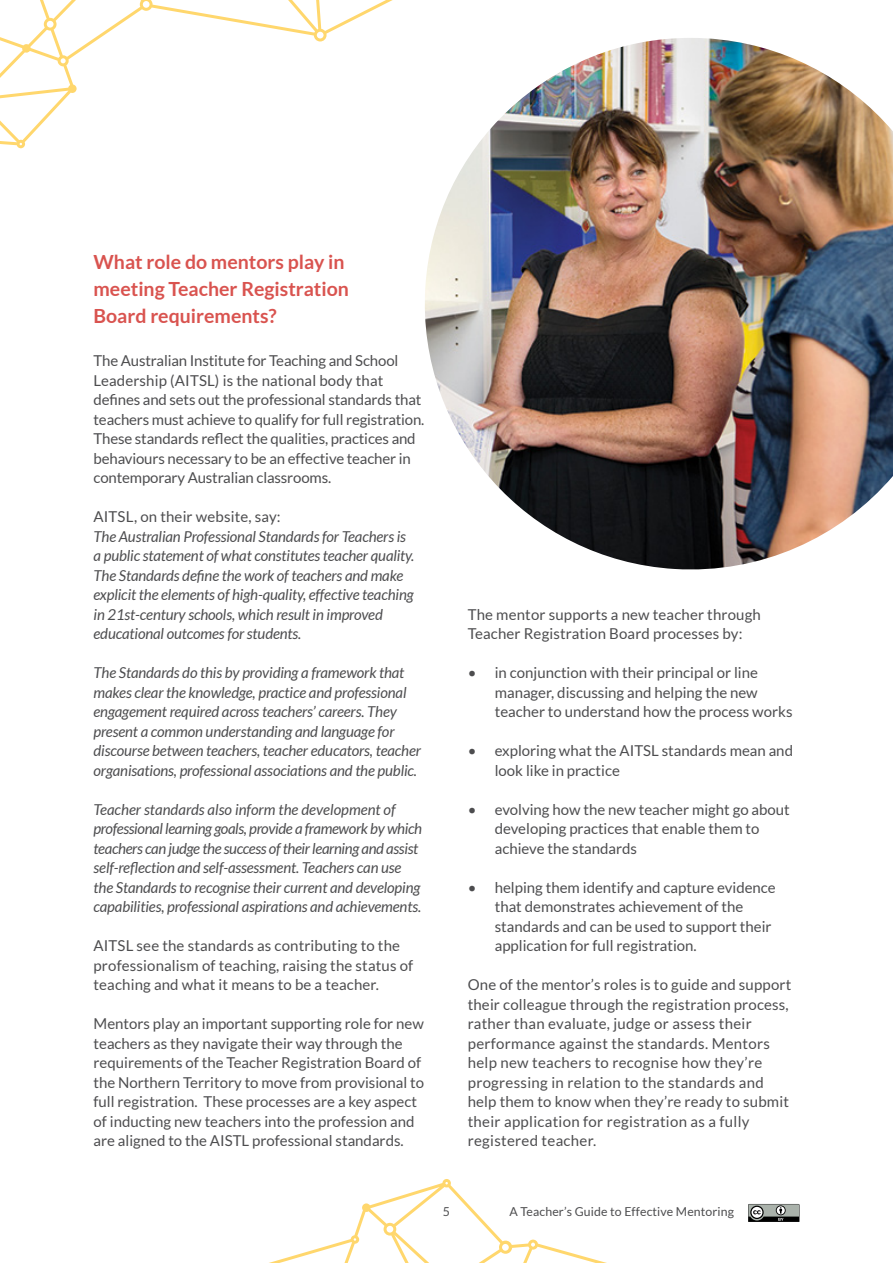
<style>
.page{position:relative;width:893px;height:1263px;background:#fff}
.page>*{position:absolute;margin:0;border:0;box-sizing:border-box;transform-origin:0 0}
.Heading_2{font:700 19.5px/27px "Lato";color:#d9534f}
.Body{font:15px/19.5px "Lato";color:#4d4d4f}
.Body-2{font:italic 15px/19.5px "Lato";letter-spacing:-.01em;color:#4d4d4f}
.Body-3{font:15px/19.5px "Lato";letter-spacing:.02em;color:#4d4d4f}
.t1{font:12.3px "Lato";letter-spacing:.01em;color:#4d4d4f}
</style>
<div class="page">
<svg style="left:748px;top:1204px;width:51px;height:18px"></svg>
<svg style="left:269px;top:1179px;width:338px;height:84px"></svg>
<svg style="left:0;top:0;width:393px;height:148px"></svg>
<img style="left:425px;top:38px;width:468px;height:532px">
<p class="Heading_2" style="left:94px;top:248px;width:257px">What role do mentors play in meeting Teacher Registration<br>Board requirements?</p>
<p class="Body" style="left:94px;top:351px;width:332px">The Australian Institute for Teaching and School Leadership (AITSL) is the national body that defines and sets out the professional standards that teachers must achieve to qualify for full registration.<br>These standards reflect the qualities, practices and behaviours necessary to be an effective teacher in contemporary Australian classrooms.</p>
<p class="Body" style="left:94px;top:507px;width:189px">AITSL, on their website, say:</p>
<p class="Body-2" style="left:94px;top:527px;width:322px">The Australian Professional Standards for Teachers is a public statement of what constitutes teacher quality.<br>The Standards define the work of teachers and make explicit the elements of high-quality, effective teaching in 21st-century schools, which result in improved educational outcomes for students.</p>
<p class="Body-2" style="left:94px;top:663px;width:329px">The Standards do this by providing a framework that makes clear the knowledge, practice and professional engagement required across teachers’ careers. They present a common understanding and language for discourse between teachers, teacher educators, teacher organisations, professional associations and the public.</p>
<p class="Body-2" style="left:94px;top:800px;width:330px">Teacher standards also inform the development of professional learning goals, provide a framework by which teachers can judge the success of their learning and assist self-reflection and self-assessment. Teachers can use the Standards to recognise their current and developing capabilities, professional aspirations and achievements.</p>
<p class="Body" style="left:94px;top:936px;width:321px">AITSL see the standards as contributing to the professionalism of teaching, raising the status of teaching and what it means to be a teacher.</p>
<p class="Body" style="left:94px;top:1014px;width:332px">Mentors play an important supporting role for new teachers as they navigate their way through the requirements of the Teacher Registration Board of the Northern Territory to move from provisional to full registration. These processes are a key aspect of inducting new teachers into the profession and are aligned to the AISTL professional standards.</p>
<p class="Body" style="left:468px;top:604px;width:295px">The mentor supports a new teacher through<br>Teacher Registration Board processes by:</p>
<p class="Body" style="left:495px;top:663px;width:299px;text-indent:-27px">• in conjunction with their principal or line manager, discussing and helping the new teacher to understand how the process works</p>
<p class="Body" style="left:495px;top:741px;width:300px;text-indent:-27px">• exploring what the AITSL standards mean and look like in practice</p>
<p class="Body" style="left:495px;top:799px;width:297px;text-indent:-27px">• evolving how the new teacher might go about developing practices that enable them to achieve the standards</p>
<p class="Body" style="left:495px;top:877px;width:283px;text-indent:-27px">• helping them identify and capture evidence that demonstrates achievement of the standards and can be used to support their application for full registration.</p>
<p class="Body-3" style="left:468px;top:975px;width:325px">One of the mentor’s roles is to guide and support their colleague through the registration process, rather than evaluate, judge or assess their performance against the standards. Mentors help new teachers to recognise how they’re progressing in relation to the standards and help them to know when they’re ready to submit their application for registration as a fully registered teacher.</p>
<p class="t1" style="left:443px;top:1205px;width:9px">5</p>
<p class="t1" style="left:510px;top:1205px;width:226px">A Teacher’s Guide to Effective Mentoring</p>
</div>
